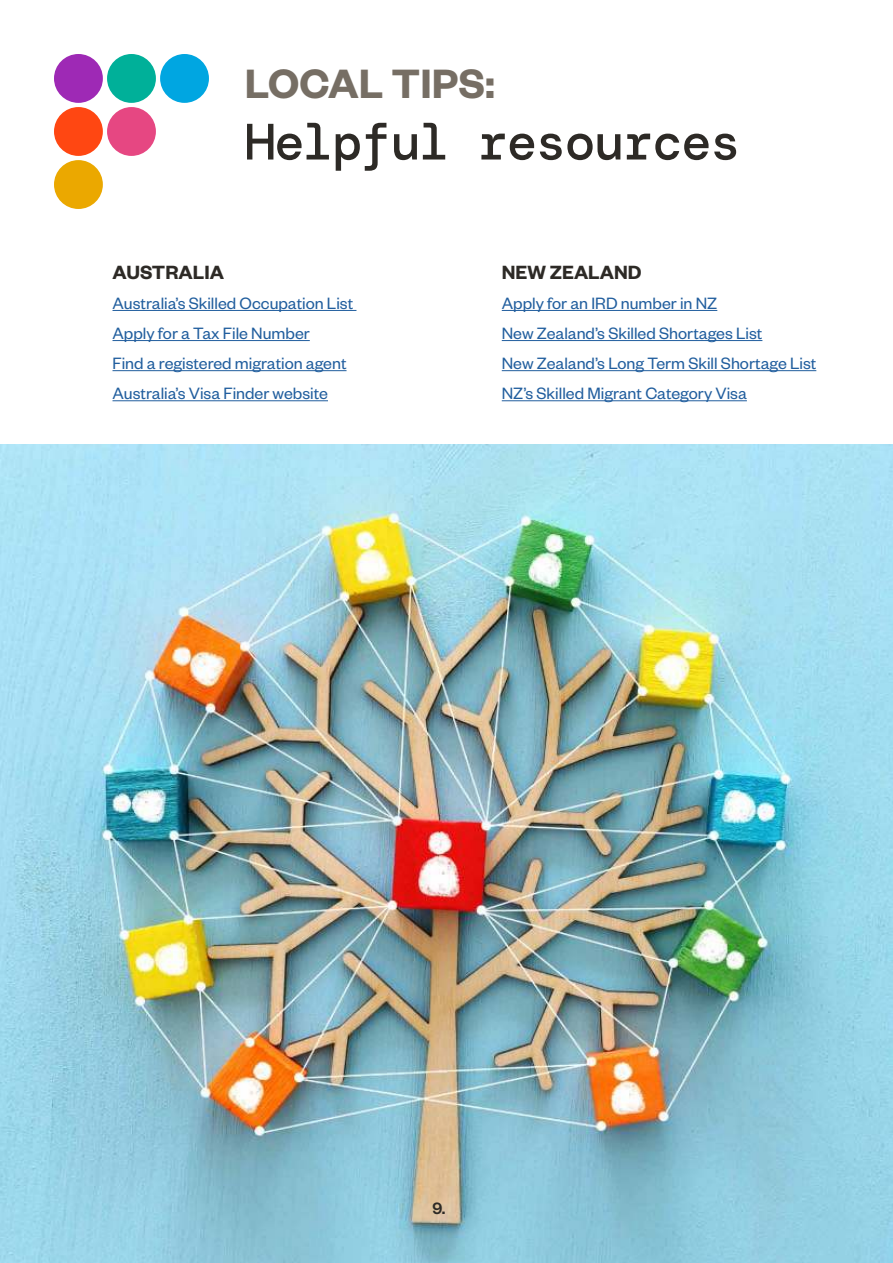
<style>
.page{position:relative;width:893px;height:1263px;background:#fff}
.page>*{position:absolute;margin:0;border:0;box-sizing:border-box;transform-origin:0 0}
.t1{font:500 51px "DM Mono";letter-spacing:-.03em;color:#2d2a26}
.t2{font:600 45px "Founders Grotesk";color:#766e64}
.t3{font:600 21px "Founders Grotesk";color:#2d2a26}
.t4{font:18px/30.2px "Founders Grotesk";color:#215e9e}
.t5{font:500 18px "Founders Grotesk";color:#2d2a26}
</style>
<div class="page">
<img style="left:0;top:444px;width:893px;height:819px">
<div style="left:54px;top:54px;width:49px;height:49px;background:#9e29b5;border-radius:50%"></div>
<div style="left:54px;top:107px;width:49px;height:49px;background:#ff4712;border-radius:50%"></div>
<div style="left:107px;top:54px;width:49px;height:49px;background:#00b099;border-radius:50%"></div>
<div style="left:160px;top:54px;width:49px;height:49px;background:#00a6e1;border-radius:50%"></div>
<div style="left:107px;top:107px;width:49px;height:49px;background:#e64782;border-radius:50%"></div>
<div style="left:54px;top:160px;width:49px;height:49px;background:#eba800;border-radius:50%"></div>
<hr style="left:113px;top:310px;width:243px;height:1px;background:#215e9e">
<hr style="left:113px;top:340px;width:197px;height:1px;background:#215e9e">
<hr style="left:113px;top:370px;width:234px;height:1px;background:#215e9e">
<hr style="left:113px;top:400px;width:215px;height:1px;background:#215e9e">
<hr style="left:502px;top:310px;width:215px;height:1px;background:#215e9e">
<hr style="left:502px;top:340px;width:260px;height:1px;background:#215e9e">
<hr style="left:502px;top:370px;width:314px;height:1px;background:#215e9e">
<hr style="left:502px;top:400px;width:245px;height:1px;background:#215e9e">
<h2 class="t2" style="left:245px;top:68px;width:252px">LOCAL TIPS:</h2>
<h1 class="t1" style="left:245px;top:121px;width:497px">Helpful resources</h1>
<p class="t3" style="left:112px;top:265px;width:113px">AUSTRALIA</p>
<p class="t4" style="left:112px;top:289px;width:242px">Australia’s Skilled Occupation List<br>Apply for a Tax File Number<br>Find a registered migration agent<br>Australia’s Visa Finder website</p>
<p class="t3" style="left:502px;top:265px;width:141px">NEW ZEALAND</p>
<p class="t4" style="left:502px;top:289px;width:316px">Apply for an IRD number in NZ<br>New Zealand’s Skilled Shortages List<br>New Zealand’s Long Term Skill Shortage List NZ’s Skilled Migrant Category Visa</p>
<p class="t5" style="left:432px;top:1202px;width:15px">9.</p>
</div>
